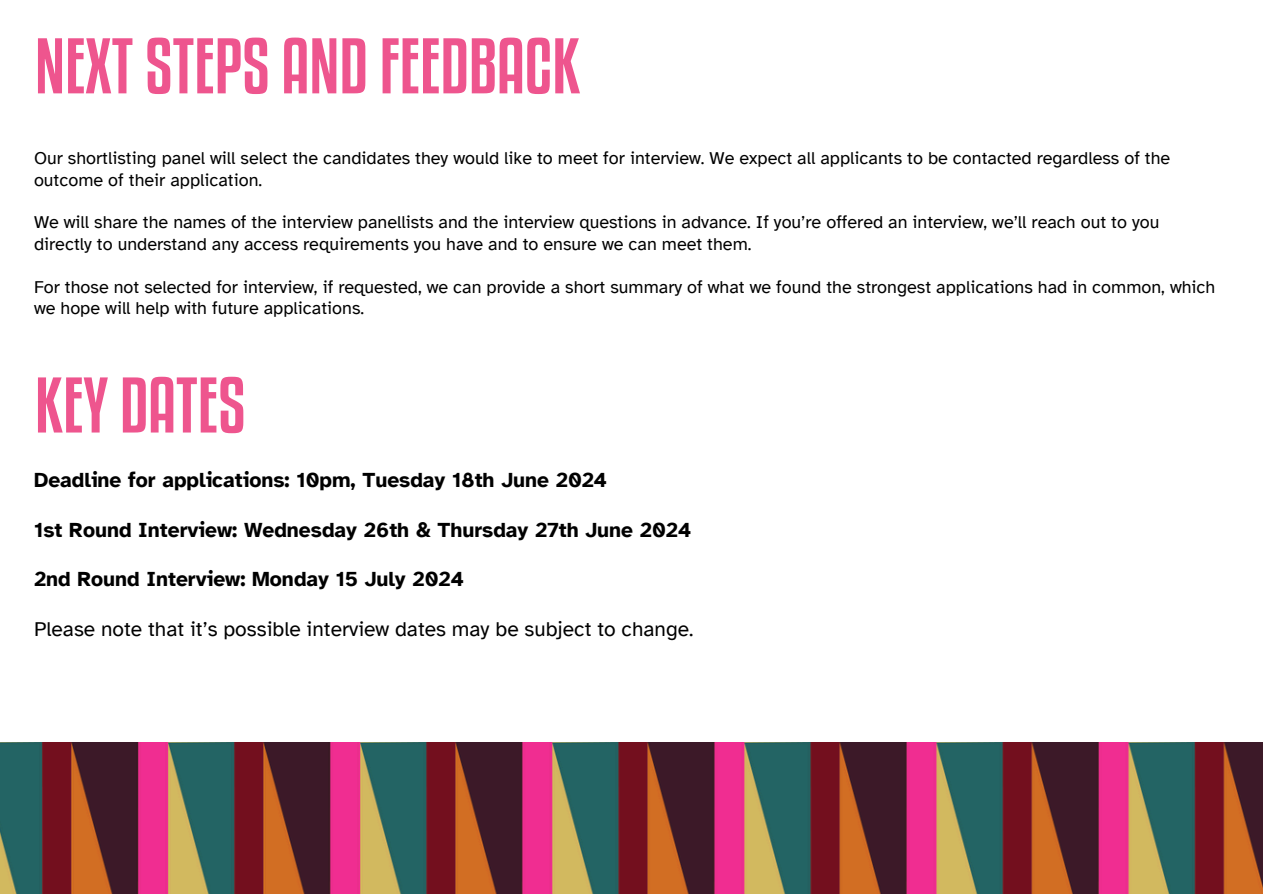
<style>
.page{position:relative;width:1263px;height:894px;background:#fff}
.page>*{position:absolute;margin:0;border:0;box-sizing:border-box;transform-origin:0 0}
.t1{font:69.75px "Kenyan Coffee Rg";color:#ee558e}
.t2{font:700 21px "Atkinson Hyperlegible";color:#000}
.t3{font:21px "Atkinson Hyperlegible";color:#000}
.t4{font:18px/21.3px "Atkinson Hyperlegible";color:#000}
</style>
<div class="page">
<img style="left:0;top:742px;width:1263px;height:151px">
<p class="t1" style="left:35px;top:24px;width:547px">NEXT STEPS AND FEEDBACK</p>
<p class="t4" style="left:34px;top:148px;width:1138px">Our shortlisting panel will select the candidates they would like to meet for interview. We expect all applicants to be contacted regardless of the outcome of their application.</p>
<p class="t4" style="left:34px;top:212px;width:1127px">We will share the names of the interview panellists and the interview questions in advance. If you’re offered an interview, we’ll reach out to you directly to understand any access requirements you have and to ensure we can meet them.</p>
<h1 class="t4" style="left:34px;top:276px;width:1183px">For those not selected for interview, if requested, we can provide a short summary of what we found the strongest applications had in common, which we hope will help with future applications.</h1>
<p class="t1" style="left:35px;top:363px;width:212px">KEY DATES</p>
<h2 class="t2" style="left:34px;top:467px;width:575px">Deadline for applications: 10pm, Tuesday 18th June 2024</h2>
<h2 class="t2" style="left:34px;top:517px;width:659px">1st Round Interview: Wednesday 26th &amp; Thursday 27th June 2024</h2>
<h2 class="t2" style="left:34px;top:566px;width:431px">2nd Round Interview: Monday 15 July 2024</h2>
<h3 class="t3" style="left:34px;top:616px;width:661px">Please note that it’s possible interview dates may be subject to change.</h3>
</div>
